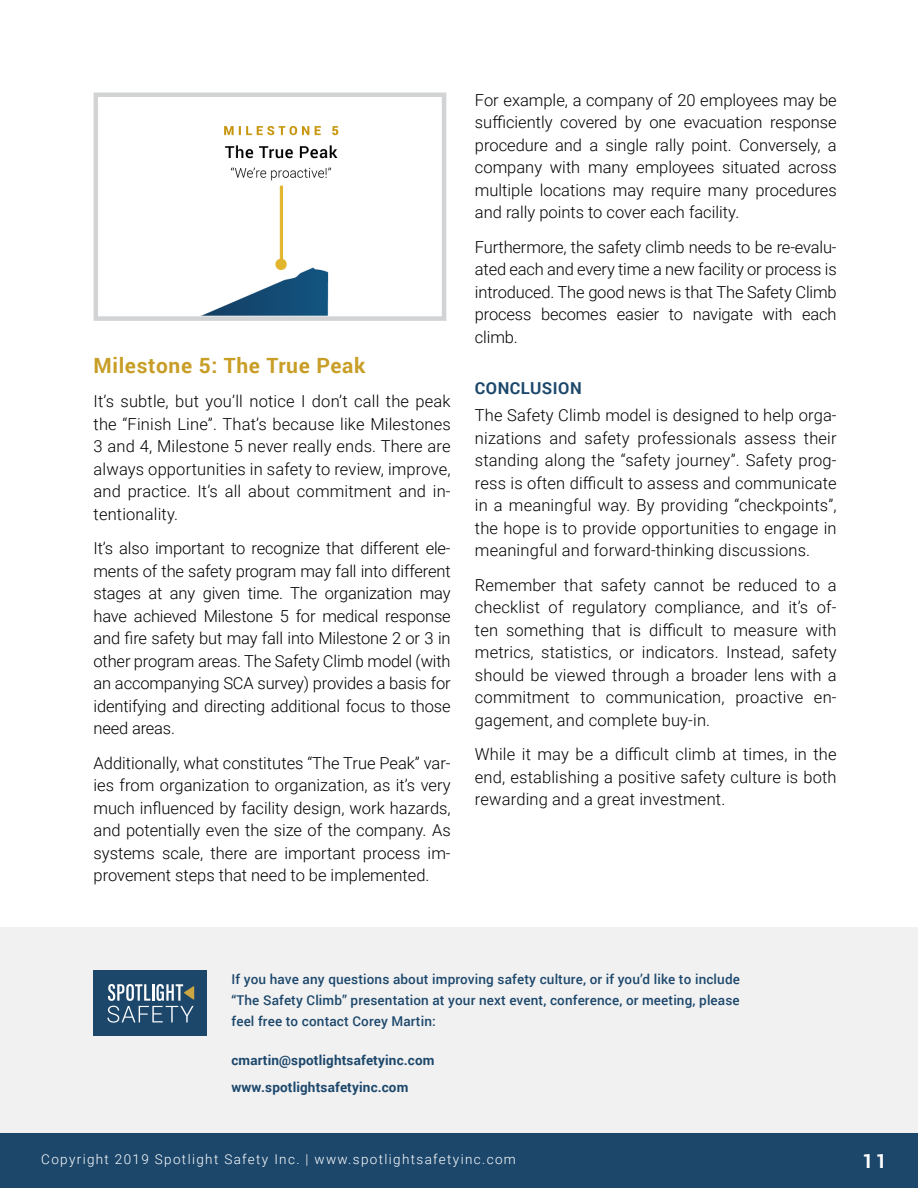
<style>
.page{position:relative;width:918px;height:1188px;background:#fff}
.page>*{position:absolute;margin:0;border:0;box-sizing:border-box;transform-origin:0 0}
.t1{font:700 21px "Roboto";letter-spacing:.03em;color:#c89e27}
.t2{font:700 19.5px "Roboto";color:#fff}
.t3{font:300 16.5px/22.5px "Roboto";color:#000;text-align:justify}
.t4{font:700 16.5px "Roboto";letter-spacing:.03em;color:#1c476b}
.t5{font:500 13.5px/21px "Roboto";letter-spacing:.01em;color:#1c476b;text-align:justify}
.t6{font:300 13.5px "Roboto";letter-spacing:.1em;color:#fff}
.t7{font:700 13.5px/27px "Roboto";letter-spacing:.01em;color:#1c476b}
</style>
<div class="page">
<div style="left:0;top:1133px;width:918px;height:55px;background:#1c476b"></div>
<div style="left:0;top:928px;width:918px;height:205px;background:#f1f1f2"></div>
<div style="left:94px;top:971px;width:113px;height:65px;background:#1c476b"></div>
<svg style="left:107px;top:984px;width:87px;height:39px"></svg>
<img style="left:200px;top:126px;width:139px;height:190px">
<div style="left:94px;top:92px;width:352px;height:229px;border:4px solid #d1d3d4"></div>
<h2 class="t1" style="left:94px;top:351px;width:273px">Milestone 5: The True Peak</h2>
<p class="t3" style="left:94px;top:390px;width:359px">It’s subtle, but you’ll notice I don’t call the peak the “Finish Line”. That’s because like Milestones 3 and 4, Milestone 5 never really ends. There are always opportunities in safety to review, improve, and practice. It’s all about commitment and in&shy;tentionality.</p>
<p class="t3" style="left:94px;top:537px;width:359px">It’s also important to recognize that different ele&shy;ments of the safety program may fall into different stages at any given time. The organization may have achieved Milestone 5 for medical response and fire safety but may fall into Milestone 2 or 3 in other program areas. The Safety Climb model (with an accompanying SCA survey) provides a basis for identifying and directing additional focus to those need areas.</p>
<p class="t3" style="left:94px;top:751px;width:359px">Additionally, what constitutes “The True Peak” var&shy;ies from organization to organization, as it’s very much influenced by facility design, work hazards, and potentially even the size of the company. As systems scale, there are important process im&shy;provement steps that need to be implemented.</p>
<p class="t3" style="left:475px;top:88px;width:363px">For example, a company of 20 employees may be sufficiently covered by one evacuation response procedure and a single rally point. Conversely, a company with many employees situated across multiple locations may require many procedures and rally points to cover each facility.</p>
<p class="t3" style="left:475px;top:235px;width:363px">Furthermore, the safety climb needs to be re-evalu&shy;ated each and every time a new facility or process is introduced. The good news is that The Safety Climb process becomes easier to navigate with each climb.</p>
<h3 class="t4" style="left:475px;top:377px;width:108px">CONCLUSION</h3>
<p class="t3" style="left:475px;top:403px;width:363px">The Safety Climb model is designed to help orga&shy;nizations and safety professionals assess their standing along the “safety journey”. Safety prog&shy;ress is often difficult to assess and communicate in a meaningful way. By providing “checkpoints”, the hope is to provide opportunities to engage in meaningful and forward-thinking discussions.</p>
<p class="t3" style="left:475px;top:573px;width:363px">Remember that safety cannot be reduced to a checklist of regulatory compliance, and it’s of&shy;ten something that is difficult to measure with metrics, statistics, or indicators. Instead, safety should be viewed through a broader lens with a commitment to communication, proactive en&shy;gagement, and complete buy-in.</p>
<p class="t3" style="left:475px;top:742px;width:363px">While it may be a difficult climb at times, in the end, establishing a positive safety culture is both rewarding and a great investment.</p>
<p class="t5" style="left:232px;top:968px;width:510px">If you have any questions about improving safety culture, or if you’d like to include “The Safety Climb” presentation at your next event, conference, or meeting, please feel free to contact Corey Martin:</p>
<p class="t7" style="left:232px;top:1046px;width:204px">cmartin@spotlightsafetyinc.com www.spotlightsafetyinc.com</p>
<p class="t6" style="left:41px;top:1150px;width:476px">Copyright 2019 Spotlight Safety Inc. | www.spotlightsafetyinc.com</p>
<p class="t2" style="left:863px;top:1148px;width:26px">11</p>
</div>
